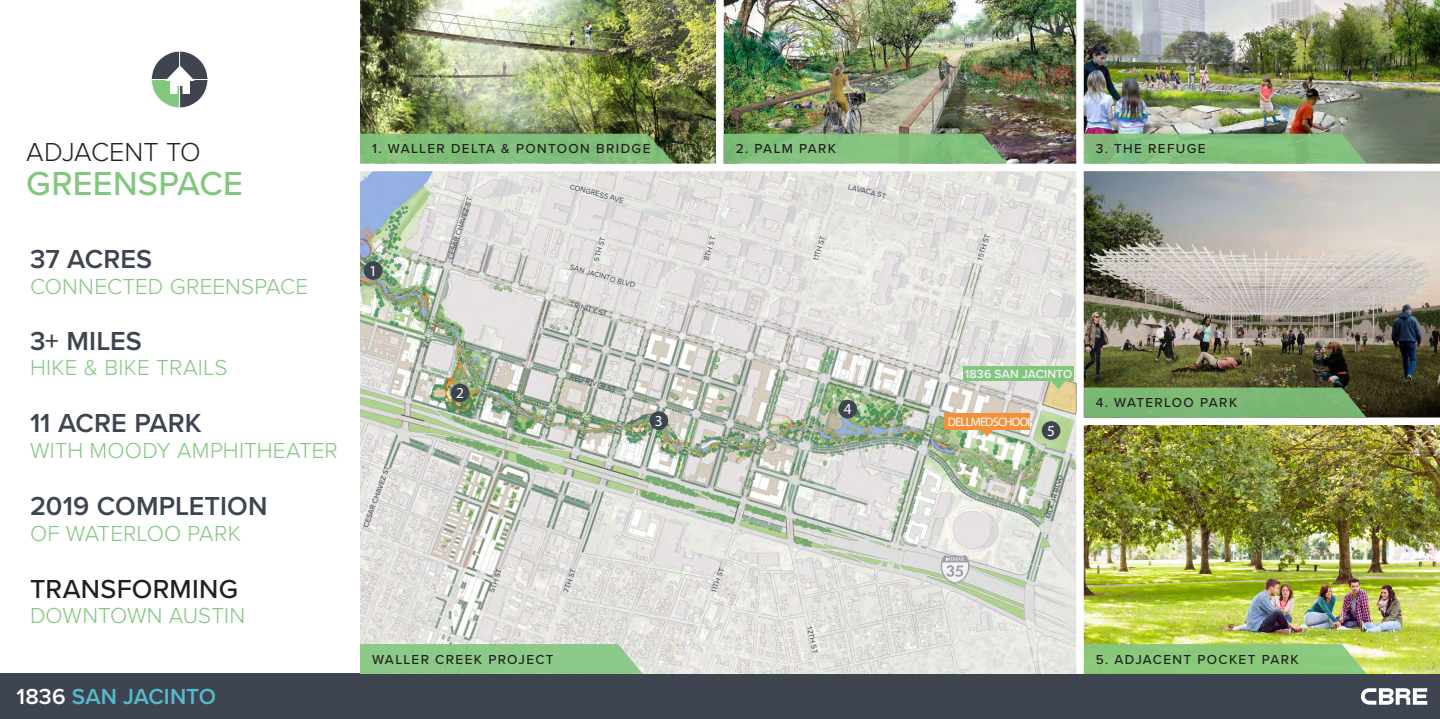
<style>
.page{position:relative;width:1440px;height:719px;background:#fff}
.page>*{position:absolute;margin:0;border:0;box-sizing:border-box;transform-origin:0 0}
.t1{font:500 34.5px "Proxima Nova";letter-spacing:.005em;color:#83c77f}
.t2{font:600 27px "Proxima Nova";letter-spacing:.005em;color:#3e4450}
.t3{font:500 27px "Proxima Nova";letter-spacing:.01em;color:#231f20}
.t4{font:300 27px "Proxima Nova";letter-spacing:-.01em;color:#231f20}
.t5{font:600 22.58px "Proxima Nova";letter-spacing:.005em;color:#54bbca}
.t6{font:300 22.5px "Proxima Nova";letter-spacing:.005em;color:#83c77f}
.t7{font:15.3px "Myriad Pro";color:#fff}
.t8{font:500 13.5px "Proxima Nova";letter-spacing:.1em;color:#231f20}
.t9{font:12.38px "Myriad Pro";letter-spacing:-.06em;color:#fff}
.t10{font:600 12.15px "Proxima Nova";letter-spacing:.01em;color:#f2f2f2}
.t11{font:7.5px "Proxima Nova";color:#3e4450}
.s1{color:#fff}
</style>
<div class="page">
<div style="left:0;top:674px;width:1440px;height:44px;background:#3e4450"></div>
<svg style="left:1361px;top:688px;width:66px;height:16px"></svg>
<img style="left:360px;top:0;width:356px;height:164px">
<img style="left:1084px;top:0;width:356px;height:164px">
<img style="left:1084px;top:425px;width:356px;height:249px">
<img style="left:1084px;top:171px;width:356px;height:246px">
<img style="left:724px;top:0;width:352px;height:164px">
<svg style="left:360px;top:134px;width:314px;height:30px;background:#7eb977"></svg>
<svg style="left:724px;top:134px;width:283px;height:30px;background:#82bc7d"></svg>
<svg style="left:1084px;top:134px;width:283px;height:30px;background:#82bd7e"></svg>
<svg style="left:1084px;top:387px;width:283px;height:30px;background:#76af6e"></svg>
<svg style="left:1084px;top:644px;width:283px;height:30px;background:#8eca7c"></svg>
<img style="left:360px;top:172px;width:716px;height:502px">
<div style="left:360px;top:644px;width:283px;height:29px;background:#8cc988"></div>
<svg style="left:151px;top:51px;width:57px;height:57px"></svg>
<div style="left:1042px;top:421px;width:18px;height:19px;background:#3e4450;border-radius:50%"></div>
<div style="left:649px;top:411px;width:19px;height:19px;background:#3e4450;border-radius:50%"></div>
<div style="left:838px;top:400px;width:19px;height:18px;background:#3e4450;border-radius:50%"></div>
<div style="left:451px;top:383px;width:18px;height:19px;background:#3e4450;border-radius:50%"></div>
<div style="left:364px;top:261px;width:19px;height:19px;background:#3e4450;border-radius:50%"></div>
<div style="left:944px;top:413px;width:86px;height:16px;background:#f1913b"></div>
<svg style="left:979px;top:429px;width:16px;height:8px"></svg>
<svg style="left:940px;top:550px;width:30px;height:34px"></svg>
<svg style="left:1042px;top:375px;width:35px;height:39px"></svg>
<div style="left:963px;top:367px;width:111px;height:14px;background:#83c77f"></div>
<p class="t4" style="left:26px;top:139px;width:176px">ADJACENT TO</p>
<p class="t1" style="left:26px;top:158px;width:218px">GREENSPACE</p>
<p class="t2" style="left:30px;top:239px;width:124px">37 ACRES</p>
<p class="t6" style="left:30px;top:276px;width:280px">CONNECTED GREENSPACE</p>
<p class="t2" style="left:30px;top:321px;width:113px">3+ MILES</p>
<p class="t6" style="left:30px;top:357px;width:199px">HIKE &amp; BIKE TRAILS</p>
<p class="t2" style="left:30px;top:403px;width:173px">11 ACRE PARK</p>
<p class="t6" style="left:30px;top:440px;width:309px">WITH MOODY AMPHITHEATER</p>
<p class="t2" style="left:30px;top:486px;width:239px">2019 COMPLETION</p>
<p class="t6" style="left:30px;top:522px;width:212px">OF WATERLOO PARK</p>
<p class="t3" style="left:30px;top:568px;width:210px">TRANSFORMING</p>
<p class="t6" style="left:30px;top:605px;width:217px">DOWNTOWN AUSTIN</p>
<p class="t5" style="left:16px;top:679px;width:201px"><span class="s1">1836</span> SAN JACINTO</p>
<p class="t8" style="left:372px;top:139px;width:280px">1. WALLER DELTA &amp; PONTOON BRIDGE</p>
<p class="t8" style="left:736px;top:139px;width:102px">2. PALM PARK</p>
<p class="t8" style="left:1096px;top:139px;width:111px">3. THE REFUGE</p>
<p class="t7" style="left:369px;top:261px;width:9px">1</p>
<p class="t11" style="left:362px;top:526px;width:67px;rotate:-70deg">CESAR CHAVEZ ST</p>
<p class="t11" style="left:447px;top:258px;width:67px;rotate:-72deg">CESAR CHAVEZ ST</p>
<p class="t7" style="left:456px;top:383px;width:9px">2</p>
<p class="t11" style="left:488px;top:591px;width:26px;rotate:-71deg">5TH ST</p>
<p class="t11" style="left:571px;top:183px;width:57px;rotate:15deg">CONGRESS AVE</p>
<p class="t11" style="left:849px;top:183px;width:40px;rotate:15deg">LAVACA ST</p>
<p class="t11" style="left:593px;top:260px;width:26px;rotate:-74deg">5TH ST</p>
<p class="t11" style="left:703px;top:259px;width:26px;rotate:-73deg">8TH ST</p>
<p class="t11" style="left:812px;top:259px;width:27px;rotate:-73deg">11TH ST</p>
<p class="t11" style="left:977px;top:259px;width:29px;rotate:-73deg">15TH ST</p>
<p class="t11" style="left:571px;top:263px;width:69px;rotate:16deg">SAN JACINTO BLVD</p>
<p class="t11" style="left:571px;top:300px;width:40px;rotate:16deg">TRINITY ST</p>
<p class="t11" style="left:571px;top:373px;width:49px;rotate:16deg">RED RIVER ST</p>
<p class="t7" style="left:655px;top:411px;width:9px">3</p>
<p class="t11" style="left:562px;top:591px;width:26px;rotate:-71deg">7TH ST</p>
<p class="t11" style="left:710px;top:590px;width:27px;rotate:-70deg">11TH ST</p>
<p class="t7" style="left:844px;top:399px;width:9px">4</p>
<p class="t10" style="left:965px;top:365px;width:109px">1836 SAN JACINTO</p>
<p class="t9" style="left:948px;top:414px;width:87px">DELL MED SCHOOL</p>
<p class="t7" style="left:1047px;top:421px;width:9px">5</p>
<p class="t11" style="left:1045px;top:516px;width:46px;rotate:-73deg">MLK JR BLVD</p>
<p class="t8" style="left:1096px;top:392px;width:143px">4. WATERLOO PARK</p>
<p class="t11" style="left:813px;top:626px;width:29px;rotate:78deg">12TH ST</p>
<p class="t8" style="left:372px;top:649px;width:183px">WALLER CREEK PROJECT</p>
<p class="t8" style="left:1096px;top:649px;width:205px">5. ADJACENT POCKET PARK</p>
</div>
